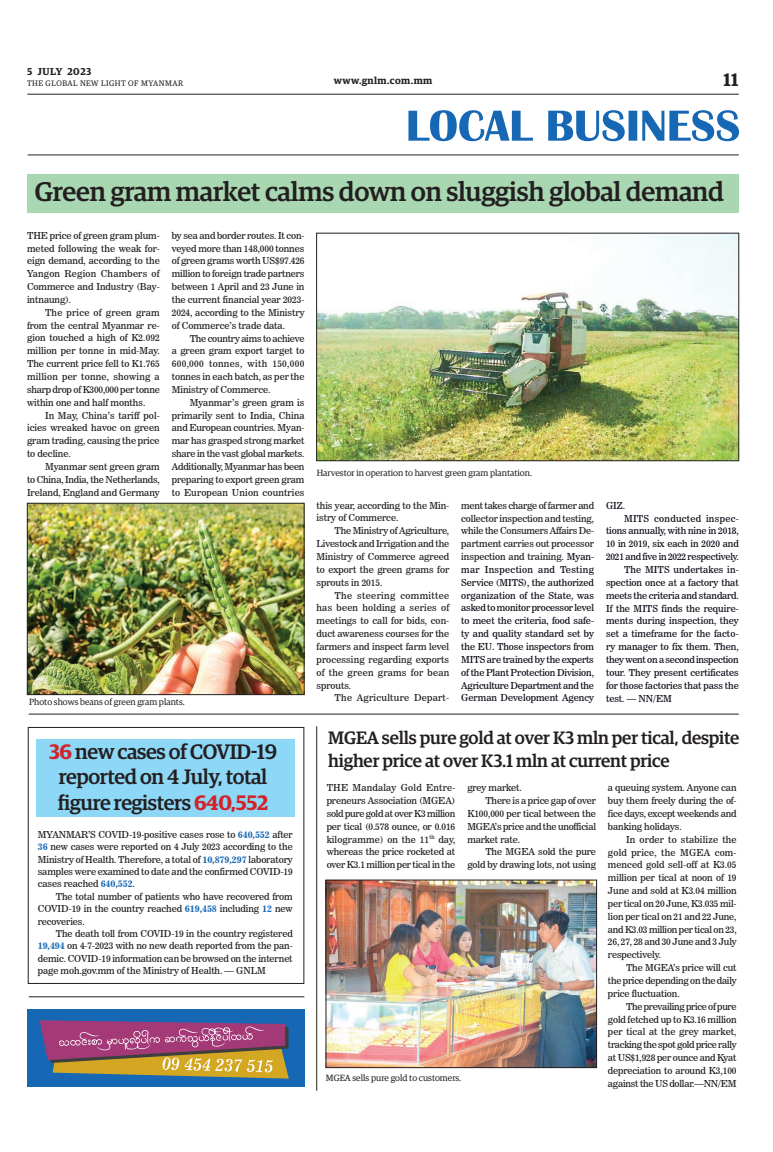
<style>
.page{position:relative;width:773px;height:1152px;background:#fff}
.page>*{position:absolute;margin:0;border:0;box-sizing:border-box;transform-origin:0 0}
._2_Clm_Head{font:500 27px "Guardian Egyp";letter-spacing:-.01em;color:#231f20}
._2_Clm_Head-2{font:500 21px/25.2px "Guardian Egyp";letter-spacing:-.02em;color:#231f20;text-align:center}
._2_Clm_Head-3{font:500 18px/22.4px "Guardian Egyp";letter-spacing:-.01em;color:#231f20}
.t1{font:600 18px "Guardian Egyp";color:#231f20}
.t2{font:600 10px "Guardian Egyp";letter-spacing:.045em;color:#231f20}
._2nd_Body{font:9.5px/12.9px "News 706 BT Roman C";letter-spacing:-.01em;color:#231f20;text-align:justify}
._2nd_Body-2{font:9.5px/12.9px "News 706 BT Roman C";letter-spacing:-.005em;color:#0e101a;text-align:justify}
.Normal_Para{font:9.5px/12.9px "News 706 BT Roman C";letter-spacing:-.01em;color:#231f20;text-align:justify}
._2nd_Body-3{font:9.5px "News 706 BT Roman C";letter-spacing:.025em;color:#231f20}
.t3{font:9px "Guardian Egyp";color:#231f20}
.t4{font:8px "Guardian Egyp";letter-spacing:.06em;color:#231f20}
.s1{font-weight:600;color:#d1232a}
.s2{font-family:"News 706 BT Bold C";color:#1768b4}
.s3{color:#231f20}
</style>
<div class="page">
<hr style="left:27px;top:94px;width:711px;height:1px;background:#231f20">
<svg style="left:408px;top:110px;width:331px;height:31px"></svg>
<hr style="left:28px;top:154px;width:710px;height:1px;background:#231f20">
<div style="left:27px;top:174px;width:711px;height:39px;background:#a8d7b2"></div>
<img style="left:328px;top:882px;width:266px;height:184px">
<div style="left:326px;top:880px;width:270px;height:188px;border:1px solid #231f20"></div>
<hr style="left:316px;top:726px;width:1px;height:365px;background:#231f20">
<img style="left:318px;top:235px;width:418px;height:224px">
<div style="left:316px;top:233px;width:422px;height:228px;border:1px solid #231f20"></div>
<img style="left:29px;top:505px;width:273px;height:188px">
<div style="left:27px;top:503px;width:277px;height:192px;border:1px solid #231f20"></div>
<hr style="left:29px;top:714px;width:709px;height:1px;background:#231f20">
<div style="left:28px;top:727px;width:276px;height:257px;border:1px solid #231f20"></div>
<div style="left:36px;top:740px;width:258px;height:77px;background:#8dd7f7"></div>
<div style="left:27px;top:1009px;width:277px;height:78px;background:#1768b4"></div>
<svg style="left:39px;top:1020px;width:250px;height:59px;background:#9e6b6c"></svg>
<hr style="left:29px;top:997px;width:275px;height:1px;background:#231f20">
<p class="t2" style="left:27px;top:64px;width:66px">5 JULY 2023</p>
<p class="t4" style="left:27px;top:78px;width:158px">THE GLOBAL NEW LIGHT OF MYANMAR</p>
<p class="t2" style="left:334px;top:73px;width:100px">www.gnlm.com.mm</p>
<h3 class="t1" style="left:723px;top:67px;width:16px">11</h3>
<p class="_2_Clm_Head" style="left:35px;top:173px;width:690px">Green gram market calms down on sluggish global demand</p>
<p class="Normal_Para" style="left:27px;top:229px;width:134px">THE price of green gram plum&shy;meted following the weak for&shy;eign demand, according to the Yangon Region Chambers of Commerce and Industry (Bay&shy;intnaung).</p>
<p class="_2nd_Body" style="left:27px;top:306px;width:134px;text-indent:18px">The price of green gram from the central Myanmar re&shy;gion touched a high of K2.092 million per tonne in mid-May.<br>The current price fell to K1.765 million per tonne, showing a sharp drop of K300,000 per tonne within one and half months.</p>
<p class="_2nd_Body" style="left:27px;top:409px;width:134px;text-indent:18px">In May, China’s tariff pol&shy;icies wreaked havoc on green gram trading, causing the price to decline.</p>
<p class="_2nd_Body" style="left:27px;top:460px;width:134px;text-indent:18px">Myanmar sent green gram to China, India, the Netherlands, Ireland, England and Germany</p>
<p class="_2nd_Body" style="left:172px;top:229px;width:134px">by sea and border routes. It con&shy;veyed more than 148,000 tonnes of green grams worth US$97.426 million to foreign trade partners between 1 April and 23 June in the current financial year 2023- 2024, according to the Ministry of Commerce’s trade data.</p>
<p class="_2nd_Body" style="left:172px;top:332px;width:134px;text-indent:18px">The country aims to achieve a green gram export target to 600,000 tonnes, with 150,000 tonnes in each batch, as per the Ministry of Commerce.</p>
<p class="_2nd_Body" style="left:172px;top:396px;width:134px;text-indent:18px">Myanmar’s green gram is primarily sent to India, China and European countries. Myan&shy;mar has grasped strong market share in the vast global markets.<br>Additionally, Myanmar has been preparing to export green gram to European Union countries</p>
<p class="t3" style="left:29px;top:696px;width:157px">Photo shows beans of green gram plants.</p>
<p class="_2_Clm_Head-2" style="left:49px;top:738px;width:229px"><span class="s1">36</span> new cases of COVID-19 reported on 4 July, total figure registers <span class="s1">640,552</span></p>
<p class="Normal_Para" style="left:38px;top:828px;width:256px;line-height:12.4px">MYANMAR’S COVID-19-positive cases rose to <span class="s2">640,552</span> after <span class="s2">36</span> new cases were reported on 4 July 2023 according to the Ministry of Health. Therefore, a total of <span class="s2">10,879,297</span> laboratory samples were examined to date and the confirmed COVID-19 cases reached <span class="s2">640,552</span>.</p>
<p class="_2nd_Body" style="left:38px;top:890px;width:256px;line-height:12.4px;text-indent:18px">The total number of patients who have recovered from COVID-19 in the country reached <span class="s2">619,458</span> including <span class="s2">12</span> new recoveries.</p>
<p class="_2nd_Body" style="left:38px;top:927px;width:256px;line-height:12.4px;text-indent:18px">The death toll from COVID-19 in the country registered <span class="s2">19,494</span> on 4-7-2023 with no new death reported from the pan&shy;demic. COVID-19 information can be browsed on the internet page moh.gov.mm of the Ministry of Health. — GNLM</p>
<p class="t3" style="left:317px;top:466px;width:217px">Harvestor in operation to harvest green gram plantation.</p>
<p class="_2nd_Body" style="left:316px;top:499px;width:134px">this year, according to the Min&shy;istry of Commerce.</p>
<p class="_2nd_Body" style="left:316px;top:524px;width:134px;text-indent:18px">The Ministry of Agriculture, Livestock and Irrigation and the Ministry of Commerce agreed to export the green grams for sprouts in 2015.</p>
<p class="_2nd_Body" style="left:316px;top:589px;width:134px;text-indent:18px">The steering committee has been holding a series of meetings to call for bids, con&shy;duct awareness courses for the farmers and inspect farm level processing regarding exports of the green grams for bean sprouts.</p>
<p class="_2nd_Body-3" style="left:334px;top:692px;width:116px">The Agriculture Depart-</p>
<p class="_2nd_Body-2" style="left:461px;top:499px;width:134px"><span class="s3">ment takes charge of farmer and collector inspection and testing, while the Consumers Affairs De&shy;partment carries out processor inspection and training.</span> Myan&shy;mar Inspection and Testing Service (MITS), the authorized organization of the State, was asked to monitor processor level to meet the criteria, food safe&shy;ty and quality standard set by the EU. Those inspectors from MITS are trained by the experts of the Plant Protection Division, Agriculture Department and the German Development Agency</p>
<p class="_2nd_Body-2" style="left:606px;top:499px;width:21px">GIZ.</p>
<p class="_2nd_Body-2" style="left:606px;top:512px;width:134px;text-indent:18px">MITS conducted inspec&shy;tions annually, with nine in 2018, 10 in 2019, six each in 2020 and 2021 and five in 2022 respectively.</p>
<p class="_2nd_Body-2" style="left:606px;top:563px;width:134px;text-indent:18px">The MITS undertakes in&shy;spection once at a factory that meets the criteria and standard.<br>If the MITS finds the require&shy;ments during inspection, they set a timeframe for the facto&shy;ry manager to fix them. Then, they went on a second inspection tour. They present certificates for those factories that pass the test. — NN/EM</p>
<p class="_2_Clm_Head-3" style="left:328px;top:725px;width:413px">MGEA sells pure gold at over K3 mln per tical, despite higher price at over K3.1 mln at current price</p>
<p class="Normal_Para" style="left:327px;top:781px;width:130px">THE Mandalay Gold Entre&shy;preneurs Association (MGEA) sold pure gold at over K3 million per tical (0.578 ounce, or 0.016 kilogramme) on the 11<sup>th</sup> day, whereas the price rocketed at over K3.1 million per tical in the</p>
<p class="Normal_Para" style="left:467px;top:781px;width:56px">grey market.</p>
<p class="_2nd_Body" style="left:467px;top:794px;width:130px;text-indent:18px">There is a price gap of over K100,000 per tical between the MGEA’s price and the unofficial market rate.</p>
<p class="_2nd_Body" style="left:467px;top:846px;width:130px;text-align:right">The MGEA sold the pure gold by drawing lots, not using</p>
<p class="t3" style="left:326px;top:1071px;width:137px">MGEA sells pure gold to customers.</p>
<p class="_2nd_Body" style="left:608px;top:781px;width:130px">a queuing system. Anyone can buy them freely during the of&shy;fice days, except weekends and banking holidays.</p>
<p class="_2nd_Body" style="left:608px;top:833px;width:130px;text-indent:18px">In order to stabilize the gold price, the MGEA com&shy;menced gold sell-off at K3.05 million per tical at noon of 19<br>June and sold at K3.04 million per tical on 20 June, K3.035 mil&shy;lion per tical on 21 and 22 June, and K3.03 million per tical on 23, 26, 27, 28 and 30 June and 3 July respectively.</p>
<p class="_2nd_Body" style="left:608px;top:961px;width:130px;text-indent:18px">The MGEA’s price will cut the price depending on the daily price fluctuation.</p>
<p class="_2nd_Body" style="left:608px;top:1000px;width:130px;text-indent:18px">The prevailing price of pure gold fetched up to K3.16 million per tical at the grey market, tracking the spot gold price rally at US$1,928 per ounce and Kyat depreciation to around K3,100 against the US dollar.—NN/EM</p>
</div>
